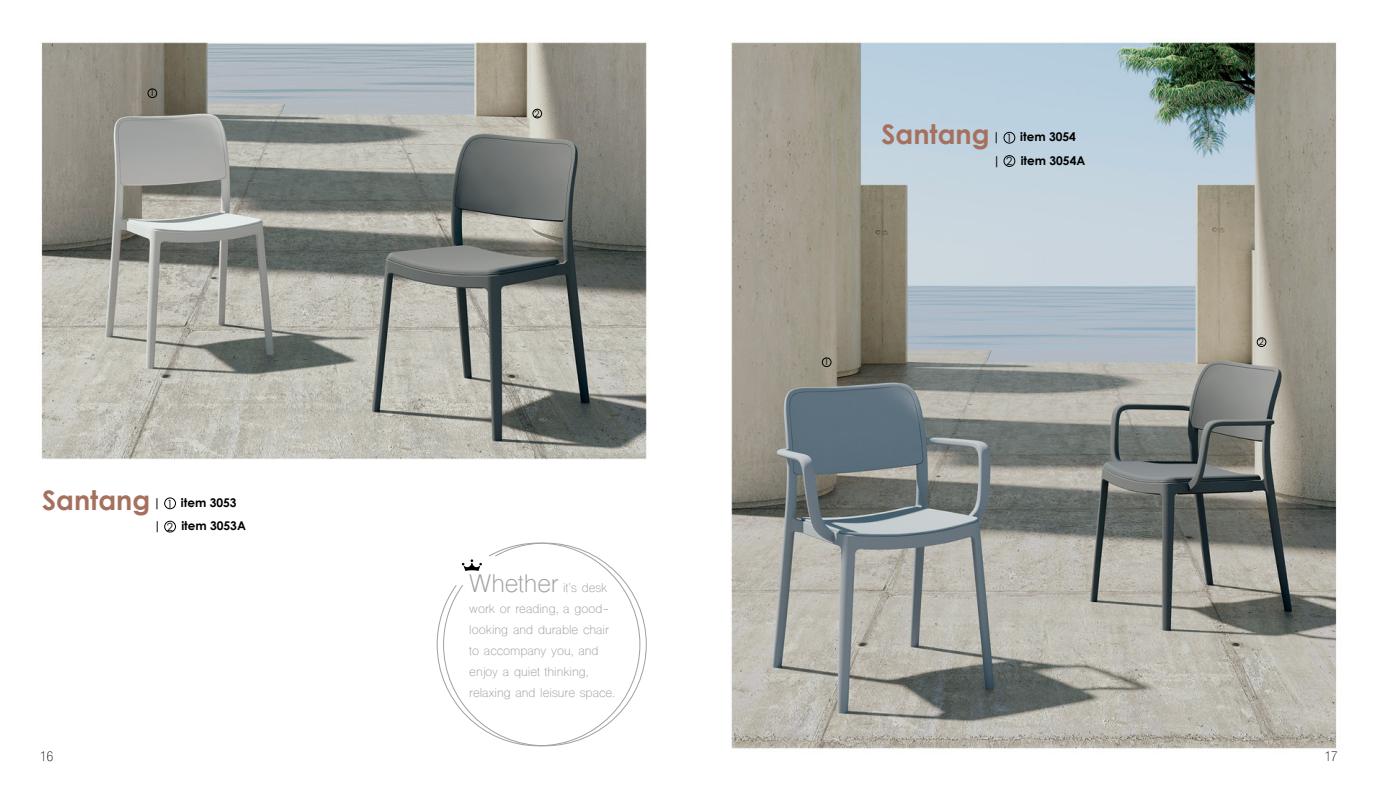
<style>
.page{position:relative;width:1378px;height:791px;background:#fff}
.page>*{position:absolute;margin:0;border:0;box-sizing:border-box;transform-origin:0 0}
.t1{font:700 27px "Century Gothic";color:#a5715e}
.t2{font:100 condensed 13.5px "Helvetica Neue LT Std";color:#000}
.t3{font:12px/21px "Shree Dev 0714";color:#9fa0a0}
.t4{font:700 12px "Century Gothic";color:#000}
.t5{font:11.25px/23px "Century Gothic";color:#000}
.t6{font:9px "Century Gothic";color:#000}
.s1{font-size:24px}
</style>
<div class="page">
<img style="left:41px;top:41px;width:1296px;height:708px">
<div style="left:164px;top:498px;width:12px;height:11px;border:1px solid #000;border-radius:50%"></div>
<div style="left:164px;top:521px;width:12px;height:11px;border:1px solid #000;border-radius:50%"></div>
<div style="left:148px;top:89px;width:9px;height:9px;border:1px solid #000;border-radius:50%"></div>
<div style="left:533px;top:109px;width:9px;height:9px;border:1px solid #000;border-radius:50%"></div>
<svg style="left:437px;top:543px;width:209px;height:203px"></svg>
<div style="left:1004px;top:132px;width:11px;height:11px;border:1px solid #000;border-radius:50%"></div>
<div style="left:1004px;top:155px;width:11px;height:12px;border:1px solid #000;border-radius:50%"></div>
<div style="left:822px;top:358px;width:9px;height:9px;border:1px solid #000;border-radius:50%"></div>
<div style="left:1257px;top:338px;width:9px;height:9px;border:1px solid #000;border-radius:50%"></div>
<p class="t6" style="left:150px;top:87px;width:6px">1</p>
<h1 class="t1" style="left:42px;top:480px;width:109px">Santang</h1>
<p class="t4" style="left:154px;top:493px;width:9px">|</p>
<p class="t4" style="left:181px;top:493px;width:57px">item 3053</p>
<p class="t4" style="left:154px;top:517px;width:9px">|</p>
<p class="t4" style="left:181px;top:517px;width:66px">item 3053A</p>
<p class="t5" style="left:167px;top:492px;width:8px">1<br>2</p>
<p class="t2" style="left:40px;top:749px;width:14px">16</p>
<p class="t6" style="left:534px;top:107px;width:6px">2</p>
<p class="t3" style="left:469px;top:578px;width:147px"><span class="s1">Whether</span> it's desk work or reading, a good&shy;looking and durable chair to accompany you, and enjoy a quiet thinking, relaxing and leisure space.</p>
<h1 class="t1" style="left:881px;top:114px;width:109px">Santang</h1>
<p class="t4" style="left:993px;top:128px;width:9px">|</p>
<p class="t4" style="left:1020px;top:128px;width:57px">item 3054</p>
<p class="t4" style="left:993px;top:151px;width:9px">|</p>
<p class="t4" style="left:1020px;top:151px;width:66px">item 3054A</p>
<p class="t5" style="left:1006px;top:126px;width:8px">1<br>2</p>
<p class="t6" style="left:824px;top:356px;width:6px">1</p>
<p class="t6" style="left:1259px;top:336px;width:6px">2</p>
<p class="t2" style="left:1324px;top:749px;width:14px">17</p>
</div>
